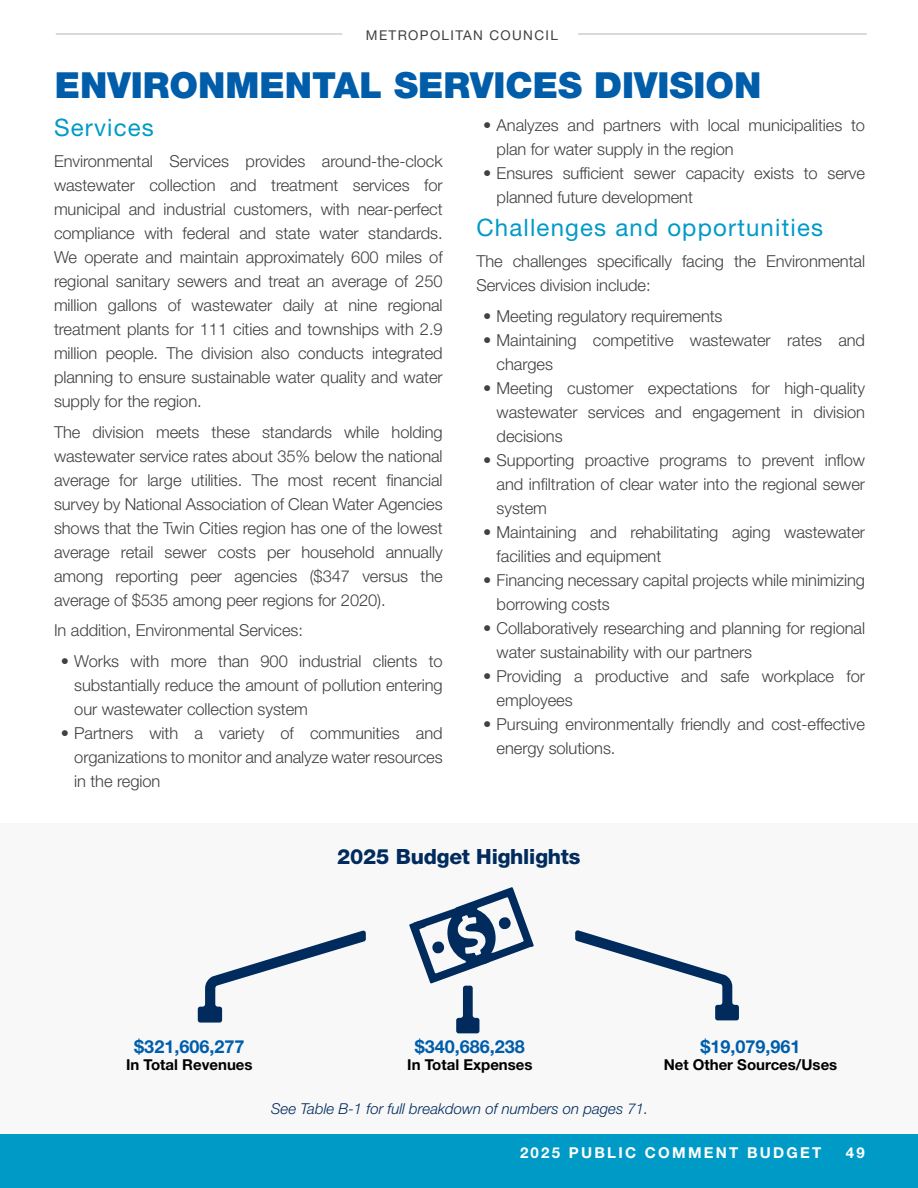
<style>
.page{position:relative;width:918px;height:1188px;background:#fff}
.page>*{position:absolute;margin:0;border:0;box-sizing:border-box;transform-origin:0 0}
.H1_TOC_-_Align_Left{font:900 36px "Helvetica Neue LT Std";color:#005daa}
.Heading_2{font:24px "Helvetica Neue LT Std";letter-spacing:.05em;color:#009ac7}
.chart_title{font:800 21px "Helvetica Neue LT Std";letter-spacing:-.01em;color:#002b5c}
.t1{font:700 18px "Helvetica Neue LT Std";color:#005daa}
.Body_01_-_Align_Left{font:300 16.5px/24px "Helvetica Neue LT Std";letter-spacing:-.005em;color:#414042}
.t2{font:700 15px "Helvetica Neue LT Std";color:#000}
.t3{font:italic 300 15px "Helvetica Neue LT Std";color:#002b5c}
.t4{font:700 15px "Helvetica Neue LT Std";letter-spacing:.15em;color:#fff}
.t5{font:13.5px "Helvetica Neue LT Std";letter-spacing:.1em;color:#414042}
</style>
<div class="page">
<div style="left:0;top:1134px;width:918px;height:54px;background:#009ac7"></div>
<hr style="left:56px;top:33px;width:286px;height:2px;background:#cacfd2">
<hr style="left:578px;top:33px;width:289px;height:2px;background:#cacfd2">
<div style="left:0;top:824px;width:918px;height:310px;background:#f8f8f9"></div>
<svg style="left:575px;top:930px;width:164px;height:90px"></svg>
<svg style="left:198px;top:930px;width:168px;height:93px"></svg>
<svg style="left:409px;top:887px;width:125px;height:146px"></svg>
<p class="t5" style="left:366px;top:27px;width:193px">METROPOLITAN COUNCIL</p>
<p class="H1_TOC_-_Align_Left" style="left:55px;top:63px;width:708px">ENVIRONMENTAL SERVICES DIVISION</p>
<p class="Heading_2" style="left:54px;top:113px;width:101px">Services</p>
<p class="Body_01_-_Align_Left" style="left:54px;top:149px;width:390px;text-align:justify">Environmental Services provides around-the-clock wastewater collection and treatment services for municipal and industrial customers, with near-perfect compliance with federal and state water standards.<br>We operate and maintain approximately 600 miles of regional sanitary sewers and treat an average of 250 million gallons of wastewater daily at nine regional treatment plants for 111 cities and townships with 2.9 million people. The division also conducts integrated planning to ensure sustainable water quality and water supply for the region.</p>
<p class="Body_01_-_Align_Left" style="left:54px;top:419px;width:390px;text-align:justify">The division meets these standards while holding wastewater service rates about 35% below the national average for large utilities. The most recent financial survey by National Association of Clean Water Agencies shows that the Twin Cities region has one of the lowest average retail sewer costs per household annually among reporting peer agencies ($347 versus the average of $535 among peer regions for 2020).</p>
<p class="Body_01_-_Align_Left" style="left:54px;top:618px;width:250px">In addition, Environmental Services:</p>
<p class="Body_01_-_Align_Left" style="left:74px;top:649px;width:370px;text-align:justify;text-indent:-14px">• Works with more than 900 industrial clients to substantially reduce the amount of pollution entering our wastewater collection system</p>
<p class="Body_01_-_Align_Left" style="left:74px;top:721px;width:370px;text-align:justify;text-indent:-14px">• Partners with a variety of communities and organizations to monitor and analyze water resources in the region</p>
<p class="Body_01_-_Align_Left" style="left:497px;top:112px;width:370px;text-indent:-14px">• Analyzes and partners with local municipalities to plan for water supply in the region</p>
<p class="Body_01_-_Align_Left" style="left:497px;top:160px;width:370px;text-indent:-14px">• Ensures sufficient sewer capacity exists to serve planned future development</p>
<p class="Heading_2" style="left:476px;top:214px;width:348px">Challenges and opportunities</p>
<p class="Body_01_-_Align_Left" style="left:476px;top:249px;width:390px">The challenges specifically facing the Environmental<br>Services division include:</p>
<p class="Body_01_-_Align_Left" style="left:483px;top:304px;width:241px">• Meeting regulatory requirements</p>
<p class="Body_01_-_Align_Left" style="left:497px;top:328px;width:370px;text-indent:-14px">• Maintaining competitive wastewater rates and charges</p>
<p class="Body_01_-_Align_Left" style="left:497px;top:376px;width:370px;text-align:justify;text-indent:-14px">• Meeting customer expectations for high-quality wastewater services and engagement in division decisions</p>
<p class="Body_01_-_Align_Left" style="left:497px;top:448px;width:370px;text-align:justify;text-indent:-14px">• Supporting proactive programs to prevent inflow and infiltration of clear water into the regional sewer system</p>
<p class="Body_01_-_Align_Left" style="left:497px;top:520px;width:370px;text-indent:-14px">• Maintaining and rehabilitating aging wastewater facilities and equipment</p>
<p class="Body_01_-_Align_Left" style="left:497px;top:568px;width:370px;text-indent:-14px">• Financing necessary capital projects while minimizing borrowing costs</p>
<p class="Body_01_-_Align_Left" style="left:497px;top:616px;width:370px;text-indent:-14px">• Collaboratively researching and planning for regional water sustainability with our partners</p>
<p class="Body_01_-_Align_Left" style="left:497px;top:664px;width:370px;text-indent:-14px">• Providing a productive and safe workplace for employees</p>
<p class="Body_01_-_Align_Left" style="left:497px;top:712px;width:370px;text-indent:-14px">• Pursuing environmentally friendly and cost-effective energy solutions.</p>
<p class="chart_title" style="left:337px;top:844px;width:245px">2025 Budget Highlights</p>
<p class="t1" style="left:134px;top:1036px;width:112px">$321,606,277</p>
<p class="t2" style="left:126px;top:1055px;width:128px">In Total Revenues</p>
<p class="t1" style="left:415px;top:1036px;width:112px">$340,686,238</p>
<p class="t2" style="left:407px;top:1055px;width:127px">In Total Expenses</p>
<p class="t3" style="left:271px;top:1100px;width:379px">See Table B-1 for full breakdown of numbers on pages 71.</p>
<p class="t1" style="left:700px;top:1036px;width:102px">$19,079,961</p>
<p class="t2" style="left:664px;top:1055px;width:175px">Net Other Sources/Uses</p>
<p class="t4" style="left:520px;top:1144px;width:303px">2025 PUBLIC COMMENT BUDGET</p>
<p class="t4" style="left:846px;top:1144px;width:20px">49</p>
</div>
